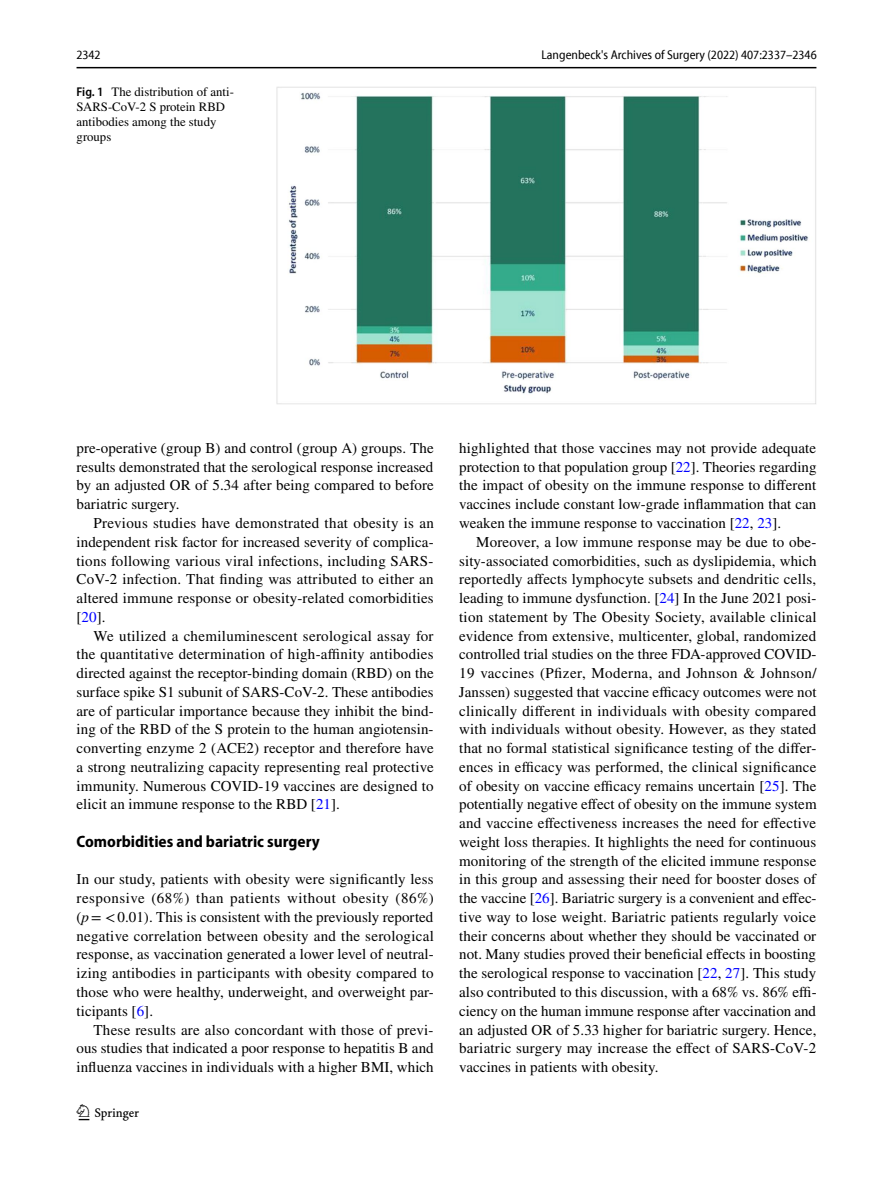
<style>
.page{position:relative;width:893px;height:1187px;background:#fff}
.page>*{position:absolute;margin:0;border:0;box-sizing:border-box;transform-origin:0 0}
.t1{font:22.5px "Springnew Regular 2";color:#000}
.t2{font:700 semi-condensed 16.5px "Myriad Pro";color:#000}
.t3{font:15px/18.8px "STIX";letter-spacing:.005em;color:#000;text-align:justify}
.t4{font:12.75px/15px "STIX";color:#000}
.t5{font:semi-condensed 12.75px "Myriad Pro Unic";color:#000}
.s1{font-family:"Myriad Pro";font-weight:600;font-stretch:semi-condensed}
.s2{color:#00f}
.s3{font-style:italic}
</style>
<div class="page">
<hr style="left:77px;top:67px;width:739px;height:1px;background:#000">
<img style="left:276px;top:87px;width:540px;height:317px">
<p class="t5" style="left:76px;top:50px;width:26px">2342</p>
<p class="t5" style="left:541px;top:50px;width:277px">Langenbeck's Archives of Surgery (2022) 407:2337–2346</p>
<p class="t4" style="left:77px;top:85px;width:159px"><span class="s1">Fig. 1</span> The distribution of anti-<br>SARS-CoV-2 S protein RBD antibodies among the study groups</p>
<p class="t3" style="left:77px;top:439px;width:359px">pre-operative (group B) and control (group A) groups. The results demonstrated that the serological response increased by an adjusted OR of 5.34 after being compared to before bariatric surgery.</p>
<p class="t3" style="left:77px;top:514px;width:359px;text-indent:17px">Previous studies have demonstrated that obesity is an independent risk factor for increased severity of complica&shy;tions following various viral infections, including SARS-CoV-2 infection. That finding was attributed to either an altered immune response or obesity-related comorbidities [<span class="s2">20</span>].</p>
<p class="t3" style="left:77px;top:627px;width:359px;text-indent:17px">We utilized a chemiluminescent serological assay for the quantitative determination of high-affinity antibodies directed against the receptor-binding domain (RBD) on the surface spike S1 subunit of SARS‑CoV‑2. These antibodies are of particular importance because they inhibit the bind&shy;ing of the RBD of the S protein to the human angiotensin&shy;converting enzyme 2 (ACE2) receptor and therefore have a strong neutralizing capacity representing real protective immunity. Numerous COVID‑19 vaccines are designed to elicit an immune response to the RBD [<span class="s2">21</span>].</p>
<p class="t2" style="left:77px;top:832px;width:245px">Comorbidities and bariatric surgery</p>
<p class="t3" style="left:77px;top:871px;width:359px">In our study, patients with obesity were significantly less responsive (68%) than patients without obesity (86%) (<span class="s3">p</span>= &lt;0.01). This is consistent with the previously reported negative correlation between obesity and the serological response, as vaccination generated a lower level of neutral&shy;izing antibodies in participants with obesity compared to those who were healthy, underweight, and overweight par&shy;ticipants [<span class="s2">6</span>].</p>
<p class="t3" style="left:76px;top:1021px;width:359px;text-indent:17px">These results are also concordant with those of previ&shy;ous studies that indicated a poor response to hepatitis B and influenza vaccines in individuals with a higher BMI, which</p>
<h1 class="t1" style="left:79px;top:1104px;width:62px">1 3</h1>
<p class="t3" style="left:459px;top:439px;width:359px">highlighted that those vaccines may not provide adequate protection to that population group [<span class="s2">22</span>]. Theories regarding the impact of obesity on the immune response to different vaccines include constant low-grade inflammation that can weaken the immune response to vaccination [<span class="s2">22</span>, <span class="s2">23</span>].</p>
<p class="t3" style="left:459px;top:533px;width:359px;text-indent:17px">Moreover, a low immune response may be due to obe&shy;sity-associated comorbidities, such as dyslipidemia, which reportedly affects lymphocyte subsets and dendritic cells, leading to immune dysfunction. [<span class="s2">24</span>] In the June 2021 posi&shy;tion statement by The Obesity Society, available clinical evidence from extensive, multicenter, global, randomized controlled trial studies on the three FDA-approved COVID-19 vaccines (Pfizer, Moderna, and Johnson &amp; Johnson/ Janssen) suggested that vaccine efficacy outcomes were not clinically different in individuals with obesity compared with individuals without obesity. However, as they stated that no formal statistical significance testing of the differ&shy;ences in efficacy was performed, the clinical significance of obesity on vaccine efficacy remains uncertain [<span class="s2">25</span>]. The potentially negative effect of obesity on the immune system and vaccine effectiveness increases the need for effective weight loss therapies. It highlights the need for continuous monitoring of the strength of the elicited immune response in this group and assessing their need for booster doses of the vaccine [<span class="s2">26</span>]. Bariatric surgery is a convenient and effec&shy;tive way to lose weight. Bariatric patients regularly voice their concerns about whether they should be vaccinated or not. Many studies proved their beneficial effects in boosting the serological response to vaccination [<span class="s2">22</span>, <span class="s2">27</span>]. This study also contributed to this discussion, with a 68% vs. 86% effi&shy;ciency on the human immune response after vaccination and an adjusted OR of 5.33 higher for bariatric surgery. Hence, bariatric surgery may increase the effect of SARS-CoV-2 vaccines in patients with obesity.</p>
</div>
